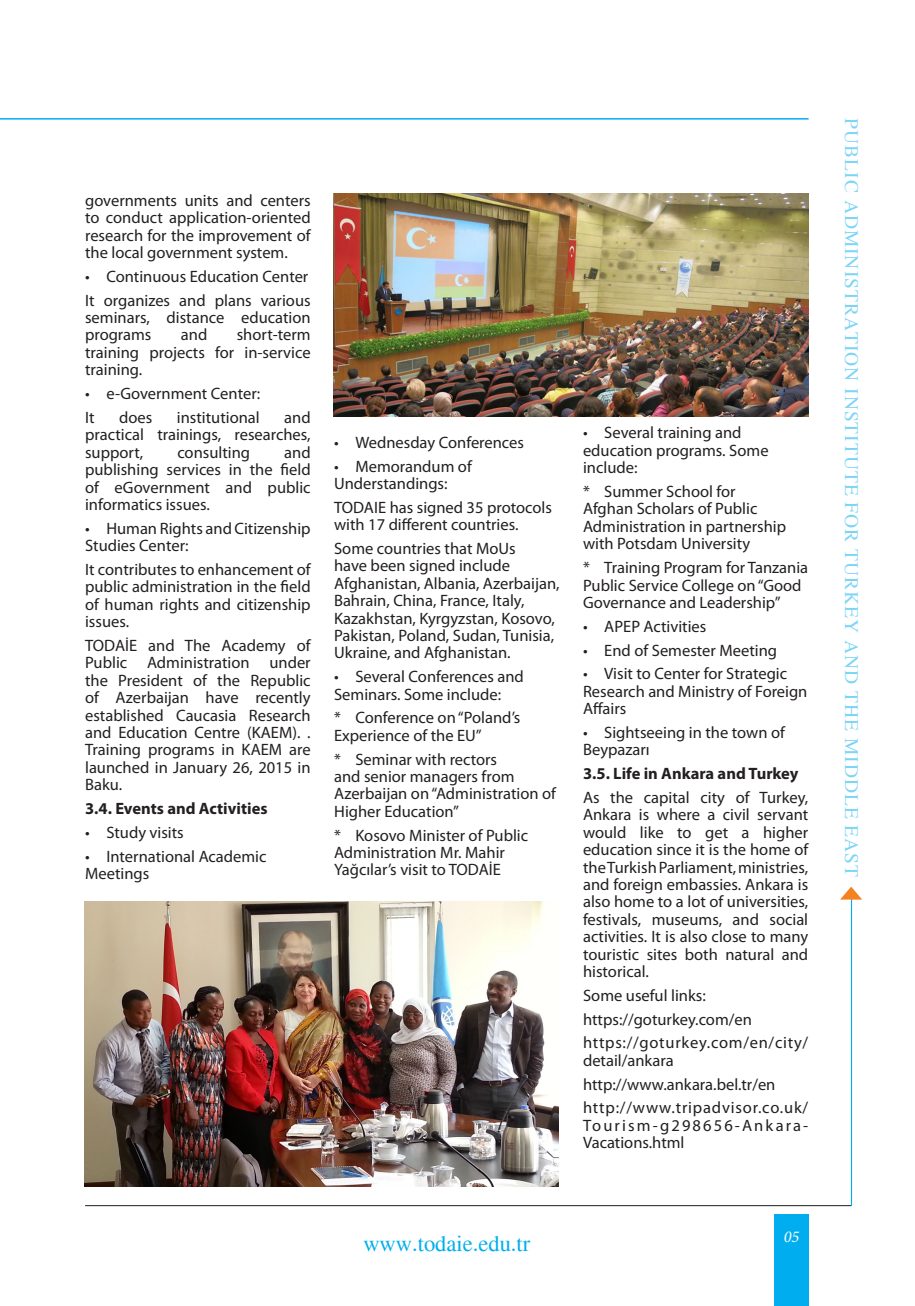
<style>
.page{position:relative;width:915px;height:1306px;background:#fff}
.page>*{position:absolute;margin:0;border:0;box-sizing:border-box;transform-origin:0 0}
.t1{font:22.5px "Times";color:#00aeef}
.t2{font:19.5px "Times";letter-spacing:.05em;color:#00aeef}
.t3{font:16.5px/17.4px "Myriad Pro";color:#231f20}
.t4{font:700 16.5px "Myriad Pro";color:#231f20}
.t5{font:16.5px/17.4px "Myriad Pro";letter-spacing:.045em;color:#231f20}
.t6{font:italic 16.5px "Minion Pro";color:#fff}
</style>
<div class="page">
<hr style="left:85px;top:1205px;width:765px;height:1px;background:#231f20">
<hr style="left:850px;top:893px;width:1px;height:312px;background:#00aeef">
<svg style="left:840px;top:886px;width:21px;height:13px"></svg>
<div style="left:774px;top:1214px;width:34px;height:91px;background:#00aeef"></div>
<img style="left:84px;top:901px;width:474px;height:285px">
<img style="left:333px;top:193px;width:475px;height:223px">
<hr style="left:0;top:118px;width:808px;height:2px;background:#00aeef">
<p class="t3" style="left:85px;top:191px;width:227px;text-align:justify">governments units and centers to conduct application-oriented research for the improvement of the local government system.</p>
<p class="t3" style="left:85px;top:267px;width:225px">• Continuous Education Center</p>
<p class="t3" style="left:85px;top:291px;width:227px;text-align:justify">It organizes and plans various seminars, distance education programs</p>
<p class="t3" style="left:85px;top:326px;width:227px;text-align:justify;text-indent:152px">short-term training projects for in-service training.</p>
<p class="t3" style="left:85px;top:384px;width:177px">• e-Government Center:</p>
<p class="t3" style="left:85px;top:408px;width:11px">It</p>
<p class="t3" style="left:119px;top:408px;width:35px">does</p>
<p class="t3" style="left:177px;top:408px;width:84px">institutional</p>
<p class="t3" style="left:181px;top:326px;width:28px">and</p>
<p class="t3" style="left:85px;top:408px;width:227px;text-align:justify;text-indent:199px">and practical trainings, researches, support,</p>
<p class="t3" style="left:85px;top:443px;width:227px;text-align:justify;text-indent:199px">and publishing services in the field of eGovernment and public informatics issues.</p>
<p class="t3" style="left:85px;top:519px;width:227px">• Human Rights and Citizenship<br>Studies Center:</p>
<p class="t3" style="left:85px;top:560px;width:227px;text-align:justify">It contributes to enhancement of public administration in the field of human rights and citizenship issues.</p>
<p class="t3" style="left:85px;top:636px;width:227px;text-align:justify">TODAİE and The Academy of Public Administration under the President of the Republic of Azerbaijan have recently established Caucasia Research and Education Centre (KAEM). .<br>Training programs in KAEM are launched in January 26, 2015 in Baku.</p>
<p class="t4" style="left:85px;top:797px;width:184px">3.4. Events and Activities</p>
<p class="t3" style="left:85px;top:823px;width:100px">• Study visits</p>
<p class="t3" style="left:85px;top:847px;width:183px">• International Academic<br>Meetings</p>
<p class="t3" style="left:177px;top:443px;width:74px">consulting</p>
<p class="t3" style="left:334px;top:433px;width:191px">• Wednesday Conferences</p>
<p class="t3" style="left:334px;top:457px;width:139px">• Memorandum of<br>Understandings:</p>
<p class="t3" style="left:334px;top:498px;width:219px">TODAIE has signed 35 protocols with 17 different countries.</p>
<p class="t3" style="left:334px;top:539px;width:227px">Some countries that MoUs<br>have been signed include<br>Afghanistan, Albania, Azerbaijan,<br>Bahrain, China, France, Italy,<br>Kazakhstan, Kyrgyzstan, Kosovo,<br>Pakistan, Poland, Sudan, Tunisia,<br>Ukraine, and Afghanistan.</p>
<p class="t3" style="left:334px;top:667px;width:191px">• Several Conferences and<br>Seminars. Some include:</p>
<p class="t3" style="left:334px;top:708px;width:188px">* Conference on “Poland’s<br>Experience of the EU”</p>
<p class="t3" style="left:334px;top:750px;width:223px">* Seminar with rectors<br>and senior managers from<br>Azerbaijan on “Administration of<br>Higher Education”</p>
<p class="t3" style="left:334px;top:826px;width:195px">* Kosovo Minister of Public<br>Administration Mr. Mahir<br>Yağcılar’s visit to TODAİE</p>
<p class="t3" style="left:583px;top:424px;width:187px">• Several training and education programs. Some include:</p>
<p class="t3" style="left:583px;top:482px;width:204px">* Summer School for<br>Afghan Scholars of Public<br>Administration in partnership with Potsdam University</p>
<p class="t3" style="left:583px;top:558px;width:227px">* Training Program for Tanzania<br>Public Service College on “Good<br>Governance and Leadership”</p>
<p class="t3" style="left:583px;top:617px;width:125px">• APEP Activities</p>
<p class="t3" style="left:583px;top:641px;width:195px">• End of Semester Meeting</p>
<p class="t3" style="left:583px;top:664px;width:226px">• Visit to Center for Strategic<br>Research and Ministry of Foreign<br>Affairs</p>
<p class="t3" style="left:583px;top:723px;width:203px">• Sightseeing in the town of<br>Beypazarı</p>
<p class="t4" style="left:583px;top:762px;width:217px">3.5. Life in Ankara and Turkey</p>
<p class="t3" style="left:583px;top:788px;width:227px;text-align:justify">As the capital city of Turkey, Ankara is where a civil servant would like to get a higher education since it is the home of the Turkish Parliament, ministries, and foreign embassies. Ankara is also home to a lot of universities, festivals, museums, and social activities. It is also close to many touristic sites both natural and historical.</p>
<p class="t3" style="left:583px;top:986px;width:124px">Some useful links:</p>
<p class="t3" style="left:583px;top:1010px;width:170px">https://goturkey.com/en</p>
<p class="t5" style="left:583px;top:1033px;width:226px">https://goturkey.com/en/city/ detail/ankara</p>
<p class="t3" style="left:583px;top:1075px;width:194px">http://www.ankara.bel.tr/en</p>
<p class="t3" style="left:583px;top:1098px;width:227px;text-align:justify">http://www.tripadvisor.co.uk/ Tourism-g298656-Ankara-Vacations.html</p>
<p class="t1" style="left:363px;top:1230px;width:168px">www.todaie.edu.tr</p>
<p class="t6" style="left:783px;top:1225px;width:17px">05</p>
<p class="t2" style="left:862px;top:118px;width:760px;rotate:90deg">PUBLIC ADMINISTRATION INSTITUTE FOR TURKEY AND THE MIDDLE EAST</p>
</div>
